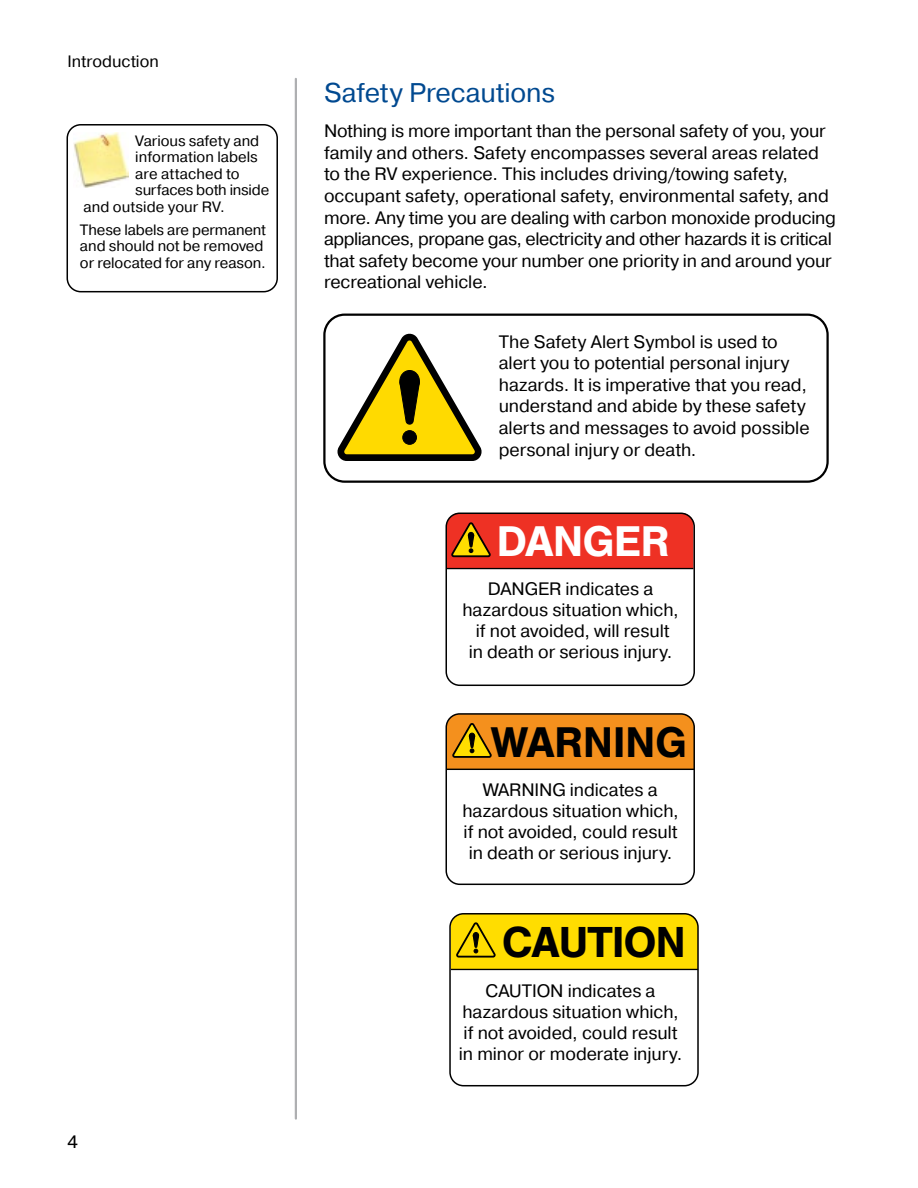
<style>
.page{position:relative;width:918px;height:1188px;background:#fff}
.page>*{position:absolute;margin:0;border:0;box-sizing:border-box;transform-origin:0 0}
.t1{font:700 45px "Nimbus San";letter-spacing:-.025em;color:#000}
.t2{font:700 44.55px "Nimbus San";letter-spacing:-.01em;color:#000}
.t3{font:700 44.55px "Nimbus San";letter-spacing:-.02em;color:#fff}
.t4{font:27px "Pragmatica";letter-spacing:-.005em;color:#004990}
.t5{font:18px/21.6px "Pragmatica";letter-spacing:-.005em;color:#000;text-align:center}
.t6{font:16.5px "Pragmatica";color:#000}
.t7{font:15px/16.5px "Pragmatica";letter-spacing:-.005em;color:#000}
</style>
<div class="page">
<hr style="left:295px;top:79px;width:2px;height:1040px;background:#939598">
<svg style="left:338px;top:334px;width:144px;height:127px"></svg>
<div style="left:323px;top:314px;width:506px;height:169px;border:2px solid #000;border-radius:20px"></div>
<img style="left:73px;top:132px;width:56px;height:55px">
<div style="left:67px;top:124px;width:211px;height:168px;border:2px solid #000;border-radius:14px"></div>
<svg style="left:447px;top:513px;width:247px;height:56px;background:#e43621"></svg>
<div style="left:446px;top:513px;width:249px;height:173px;border:2px solid #000;border-radius:14px"></div>
<div style="left:452px;top:916px;width:244px;height:53px;background:#fd0"></div>
<hr style="left:451px;top:969px;width:247px;height:1px;background:#000">
<div style="left:449px;top:913px;width:250px;height:173px;border:2px solid #000;border-radius:14px"></div>
<svg style="left:447px;top:715px;width:245px;height:54px;background:#ec8e1b"></svg>
<hr style="left:447px;top:769px;width:247px;height:1px;background:#000">
<div style="left:446px;top:713px;width:249px;height:172px;border:2px solid #000;border-radius:14px"></div>
<p class="t6" style="left:68px;top:51px;width:93px">Introduction</p>
<p class="t7" style="left:135px;top:133px;width:125px">Various safety and</p>
<p class="t7" style="left:135px;top:149px;width:124px">information labels</p>
<p class="t7" style="left:135px;top:166px;width:106px">are attached to</p>
<p class="t7" style="left:135px;top:182px;width:135px">surfaces both inside</p>
<p class="t7" style="left:83px;top:199px;width:143px">and outside your RV.</p>
<p class="t7" style="left:80px;top:222px;width:188px">These labels are permanent and should not be removed or relocated for any reason.</p>
<p class="t5" style="left:68px;top:1132px;width:12px">4</p>
<h3 class="t4" style="left:324px;top:76px;width:233px">Safety Precautions</h3>
<p class="t5" style="left:324px;top:121px;width:514px;text-align:left">Nothing is more important than the personal safety of you, your family and others. Safety encompasses several areas related to the RV experience. This includes driving/towing safety, occupant safety, operational safety, environmental safety, and more. Any time you are dealing with carbon monoxide producing appliances, propane gas, electricity and other hazards it is critical that safety become your number one priority in and around your recreational vehicle.</p>
<p class="t5" style="left:499px;top:331px;width:312px;text-align:left">The Safety Alert Symbol is used to alert you to potential personal injury hazards. It is imperative that you read, understand and abide by these safety alerts and messages to avoid possible personal injury or death.</p>
<h2 class="t3" style="left:497px;top:516px;width:175px">DANGER</h2>
<p class="t5" style="left:462px;top:579px;width:218px;line-height:21px">DANGER indicates a hazardous situation which, if not avoided, will result<br>in death or serious injury.</p>
<h2 class="t2" style="left:491px;top:717px;width:198px">WARNING</h2>
<p class="t5" style="left:462px;top:780px;width:218px;line-height:21px">WARNING indicates a hazardous situation which, if not avoided, could result in death or serious injury.</p>
<h1 class="t1" style="left:502px;top:917px;width:186px">CAUTION</h1>
<p class="t5" style="left:459px;top:980px;width:225px;line-height:21px">CAUTION indicates a hazardous situation which, if not avoided, could result in minor or moderate injury.</p>
</div>
